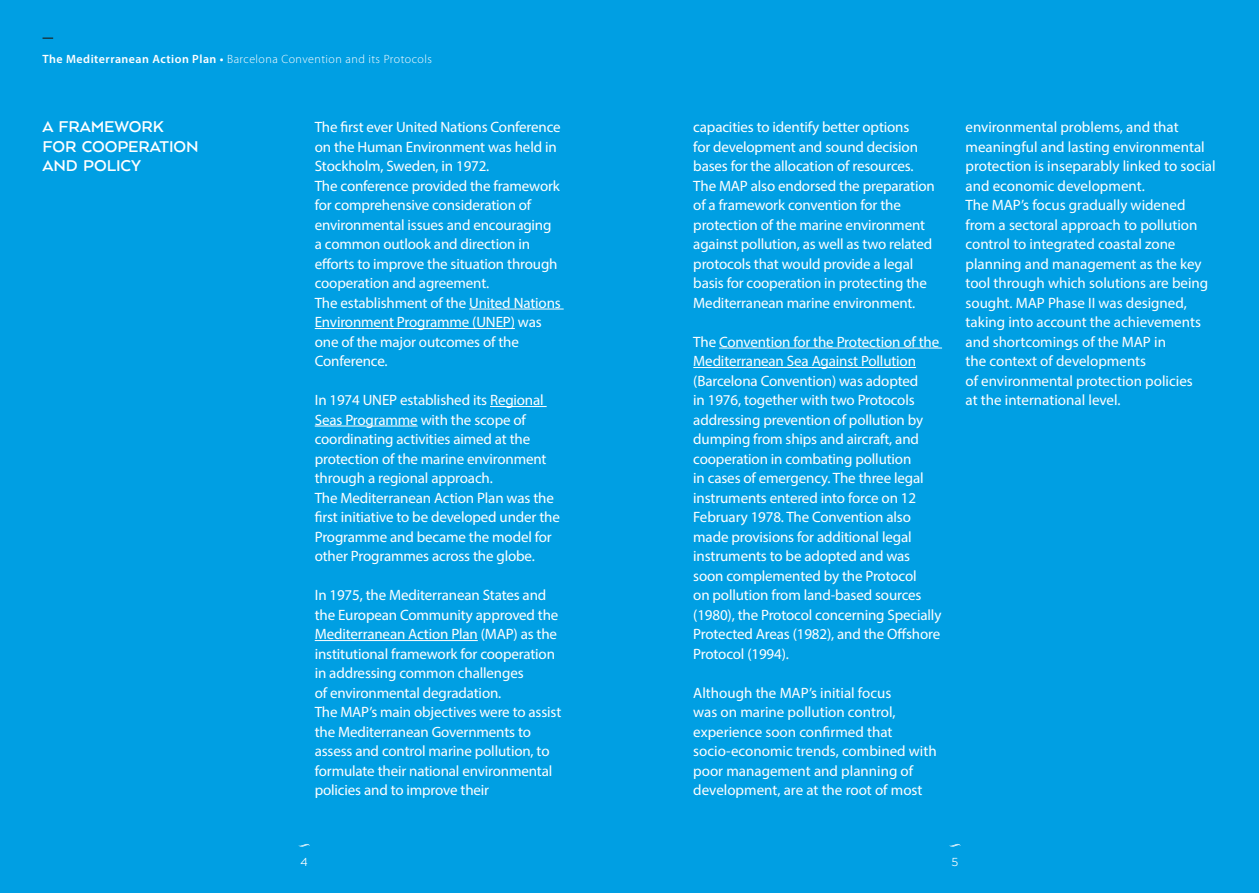
<style>
.page{position:relative;width:1259px;height:893px;background:#009fe3}
.page>*{position:absolute;margin:0;border:0;box-sizing:border-box;transform-origin:0 0}
.t1{font:700 18px/19.5px "Arquitecta";letter-spacing:-.005em;color:#fff}
.t2{font:15px/19.5px "Myriad Pro";letter-spacing:-.01em;color:#fff}
.t3{font:13.5px "Arquitecta";color:#fff}
.t4{font:300 12px "Myriad Pro";letter-spacing:.04em;color:#fff}
.s1{font-weight:600}
</style>
<div class="page">
<svg style="left:949px;top:843px;width:12px;height:4px"></svg>
<svg style="left:298px;top:844px;width:12px;height:3px"></svg>
<hr style="left:469px;top:309px;width:94px;height:1px;background:#fff">
<hr style="left:315px;top:328px;width:200px;height:1px;background:#fff">
<hr style="left:490px;top:406px;width:56px;height:1px;background:#fff">
<hr style="left:315px;top:426px;width:103px;height:1px;background:#fff">
<hr style="left:315px;top:640px;width:163px;height:1px;background:#fff">
<hr style="left:719px;top:348px;width:223px;height:1px;background:#fff">
<hr style="left:693px;top:367px;width:223px;height:1px;background:#fff">
<p class="t4" style="left:43px;top:53px;width:391px"><span class="s1">The Mediterranean Action Plan •</span> Barcelona Convention and its Protocols</p>
<p class="t1" style="left:43px;top:116px;width:158px">A FRAMEWORK<br>FOR COOPERATION<br>AND POLICY</p>
<p class="t2" style="left:693px;top:117px;width:243px">capacities to identify better options<br>for development and sound decision bases for the allocation of resources.<br>The MAP also endorsed the preparation of a framework convention for the protection of the marine environment against pollution, as well as two related protocols that would provide a legal basis for cooperation in protecting the Mediterranean marine environment.</p>
<p class="t2" style="left:693px;top:331px;width:250px">The Convention for the Protection of the Mediterranean Sea Against Pollution (Barcelona Convention) was adopted<br>in 1976, together with two Protocols addressing prevention of pollution by dumping from ships and aircraft, and cooperation in combating pollution<br>in cases of emergency. The three legal instruments entered into force on 12<br>February 1978. The Convention also made provisions for additional legal instruments to be adopted and was soon complemented by the Protocol<br>on pollution from land-based sources (1980), the Protocol concerning Specially Protected Areas (1982), and the Offshore Protocol (1994).</p>
<p class="t2" style="left:693px;top:682px;width:245px">Although the MAP’s initial focus<br>was on marine pollution control, experience soon confirmed that socio-economic trends, combined with poor management and planning of development, are at the root of most</p>
<p class="t2" style="left:315px;top:117px;width:247px">The first ever United Nations Conference on the Human Environment was held in Stockholm, Sweden, in 1972.<br>The conference provided the framework for comprehensive consideration of environmental issues and encouraging a common outlook and direction in efforts to improve the situation through cooperation and agreement.<br>The establishment of the United Nations Environment Programme (UNEP) was one of the major outcomes of the Conference.</p>
<p class="t2" style="left:315px;top:390px;width:247px">In 1974 UNEP established its Regional Seas Programme with the scope of coordinating activities aimed at the protection of the marine environment through a regional approach.<br>The Mediterranean Action Plan was the first initiative to be developed under the Programme and became the model for other Programmes across the globe.</p>
<p class="t2" style="left:315px;top:585px;width:248px">In 1975, the Mediterranean States and the European Community approved the Mediterranean Action Plan (MAP) as the institutional framework for cooperation in addressing common challenges<br>of environmental degradation.<br>The MAP’s main objectives were to assist the Mediterranean Governments to assess and control marine pollution, to formulate their national environmental policies and to improve their</p>
<p class="t2" style="left:965px;top:117px;width:252px">environmental problems, and that meaningful and lasting environmental protection is inseparably linked to social and economic development.<br>The MAP’s focus gradually widened from a sectoral approach to pollution control to integrated coastal zone planning and management as the key tool through which solutions are being sought. MAP Phase II was designed, taking into account the achievements and shortcomings of the MAP in<br>the context of developments<br>of environmental protection policies<br>at the international level.</p>
<p class="t3" style="left:300px;top:853px;width:9px">4</p>
<p class="t3" style="left:951px;top:853px;width:8px">5</p>
</div>
